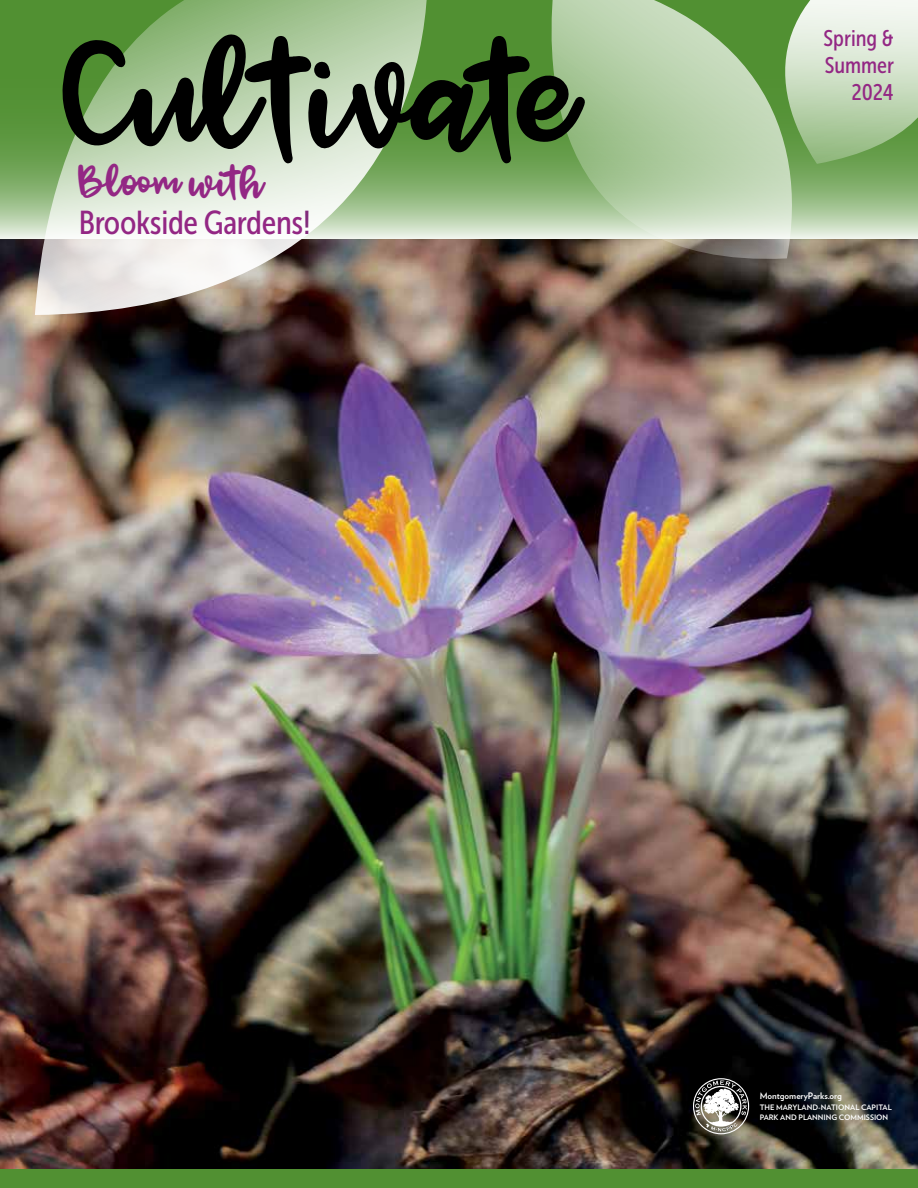
<style>
.page{position:relative;width:918px;height:1188px;background:#fff}
.page>*{position:absolute;margin:0;border:0;box-sizing:border-box;transform-origin:0 0}
.t1{font:41.4px "Jenthill";color:#932784}
.t2{font:33px "Museo Sans Cond 500";letter-spacing:-.01em;color:#932784}
.t3{font:22.5px/27px "Museo Sans Cond 500";color:#932784;text-align:right}
.t4{font:700 9px "Verlag";color:#fff}
.t5{font:700 7.5px/10.5px "Verlag";color:#fff}
.s1{color:#812b7b}
</style>
<div class="page">
<img style="left:0;top:240px;width:918px;height:929px">
<div style="left:0;top:1169px;width:918px;height:19px;background:#519032"></div>
<svg style="left:0;top:0;width:918px;height:240px;background:#86b171"></svg>
<svg style="left:537px;top:0;width:273px;height:270px;background:#a6bd96"></svg>
<svg style="left:764px;top:0;width:154px;height:164px;background:#b2cea5"></svg>
<svg style="left:35px;top:0;width:393px;height:315px"></svg>
<svg style="left:62px;top:34px;width:523px;height:129px;background:#627a56"></svg>
<svg style="left:693px;top:1078px;width:56px;height:56px"></svg>
<h1 class="t1" style="left:79px;top:156px;width:186px">Bloom with</h1>
<h2 class="t2" style="left:79px;top:204px;width:233px">Brookside Gardens<span class="s1">!</span></h2>
<h3 class="t3" style="left:824px;top:25px;width:72px">Spring &amp;<br>Summer<br>2024</h3>
<p class="t4" style="left:760px;top:1089px;width:84px">MontgomeryParks.org</p>
<p class="t5" style="left:760px;top:1101px;width:134px">THE MARYLAND-NATIONAL CAPITAL<br>PARK AND PLANNING COMMISSION</p>
</div>
